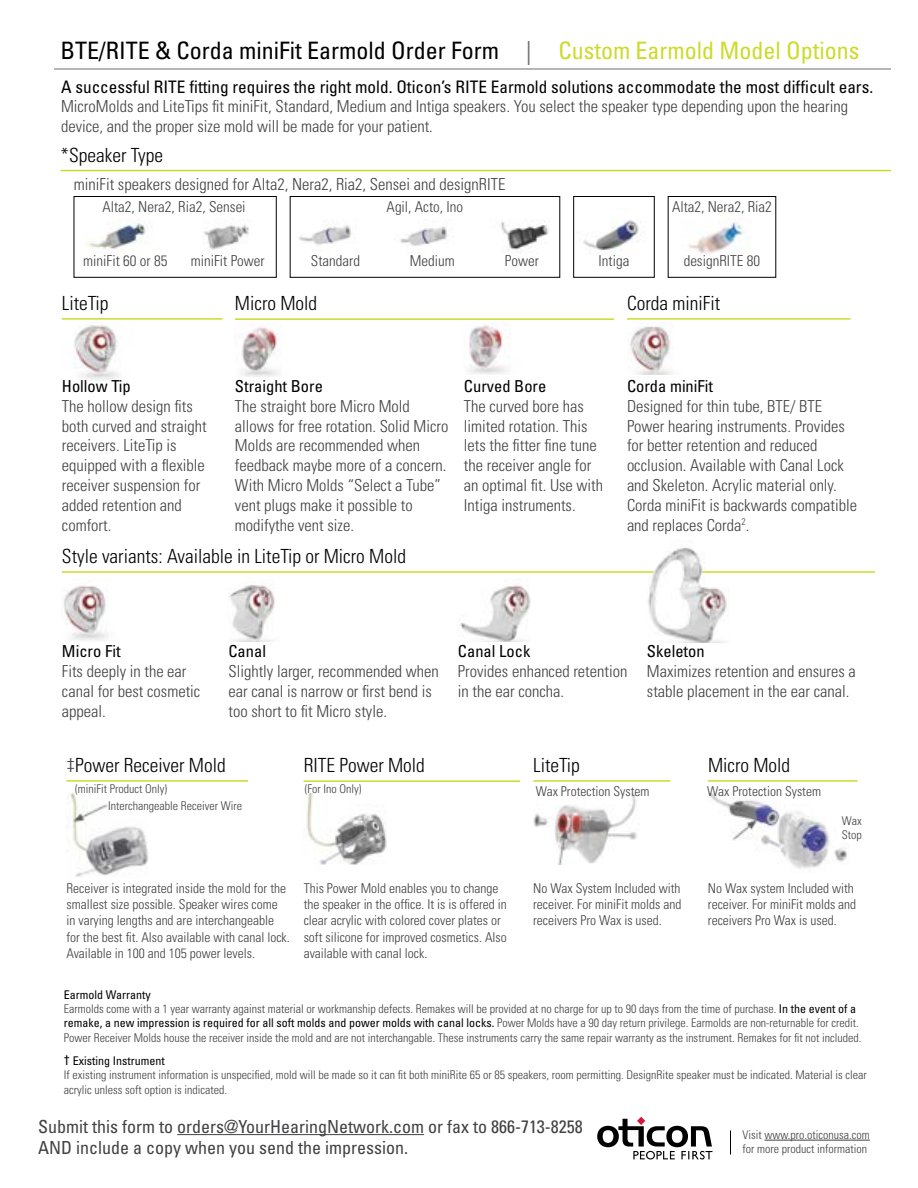
<style>
.page{position:relative;width:918px;height:1188px;background:#fff}
.page>*{position:absolute;margin:0;border:0;box-sizing:border-box;transform-origin:0 0}
.t1{font:condensed 24px "Univers LT Std";color:#000}
.t2{font:300 condensed 19.5px "Univers LT Std";color:#000}
.t3{font:condensed 18px/21px "Univers LT Std";color:#414042}
.t4{font:condensed 17.25px "Univers LT Std";color:#000}
.t5{font:300 condensed 16.5px/19.8px "Univers LT Std";color:#414042}
.t6{font:condensed 16.5px "Univers LT Std";color:#000}
.t7{font:300 condensed 15px "Univers LT Std";color:#414042}
.t8{font:300 condensed 13.5px/16.2px "Univers LT Std";color:#414042}
.t9{font:300 condensed 12px/14.4px "Univers LT Std";color:#414042}
.s1{color:#6d6e71}
.s2{color:#ccdb29}
.s3{color:#414042}
.s4{font-weight:400;color:#000}
.s5{font-weight:400;font-size:13.5px;color:#000}
</style>
<div class="page">
<svg style="left:597px;top:1117px;width:115px;height:43px"></svg>
<hr style="left:764px;top:1140px;width:106px;height:1px;background:#414042">
<svg style="left:730px;top:1131px;width:1px;height:24px"></svg>
<hr style="left:177px;top:1134px;width:247px;height:1px;background:#414042">
<hr style="left:54px;top:69px;width:837px;height:1px;background:#6d6e71">
<hr style="left:60px;top:170px;width:831px;height:1px;background:#ccdb29">
<img style="left:85px;top:209px;width:661px;height:51px">
<div style="left:74px;top:196px;width:202px;height:82px;border:1px solid #000"></div>
<div style="left:290px;top:196px;width:270px;height:82px;border:1px solid #000"></div>
<div style="left:573px;top:196px;width:81px;height:82px;border:1px solid #000"></div>
<div style="left:668px;top:196px;width:108px;height:82px;border:1px solid #000"></div>
<hr style="left:62px;top:318px;width:160px;height:2px;background:#ccdb29">
<hr style="left:235px;top:318px;width:379px;height:2px;background:#ccdb29">
<hr style="left:627px;top:318px;width:223px;height:2px;background:#ccdb29">
<img style="left:73px;top:324px;width:45px;height:56px">
<img style="left:235px;top:327px;width:44px;height:50px">
<img style="left:469px;top:323px;width:38px;height:51px">
<img style="left:630px;top:326px;width:42px;height:48px">
<hr style="left:62px;top:571px;width:813px;height:2px;background:#ccdb29">
<img style="left:647px;top:547px;width:82px;height:96px">
<img style="left:62px;top:585px;width:46px;height:56px">
<img style="left:228px;top:584px;width:47px;height:57px">
<img style="left:460px;top:578px;width:71px;height:63px">
<hr style="left:66px;top:780px;width:182px;height:2px;background:#ccdb29">
<hr style="left:304px;top:780px;width:216px;height:2px;background:#ccdb29">
<hr style="left:533px;top:780px;width:137px;height:2px;background:#ccdb29">
<hr style="left:708px;top:780px;width:150px;height:2px;background:#ccdb29">
<img style="left:67px;top:794px;width:81px;height:83px">
<img style="left:304px;top:794px;width:83px;height:71px">
<img style="left:533px;top:794px;width:104px;height:70px">
<img style="left:708px;top:794px;width:139px;height:75px">
<h1 class="t1" style="left:60px;top:35px;width:801px">BTE/RITE &amp; Corda miniFit Earmold Order Form <span class="s1">|</span> <span class="s2">Custom Earmold Model Options</span></h1>
<p class="t4" style="left:61px;top:75px;width:814px">A successful RITE fitting requires the right mold. Oticon’s RITE Earmold solutions accommodate the most difficult ears.</p>
<p class="t5" style="left:61px;top:97px;width:789px">MicroMolds and LiteTips fit miniFit, Standard, Medium and Intiga speakers. You select the speaker type depending upon the hearing device, and the proper size mold will be made for your patient.</p>
<p class="t2" style="left:60px;top:143px;width:104px">*Speaker Type</p>
<p class="t5" style="left:74px;top:175px;width:433px">miniFit speakers designed for Alta2, Nera2, Ria2, Sensei and designRITE</p>
<p class="t7" style="left:102px;top:198px;width:145px">Alta2, Nera2, Ria2, Sensei</p>
<p class="t7" style="left:387px;top:198px;width:78px">Agil, Acto, Ino</p>
<p class="t7" style="left:672px;top:198px;width:101px">Alta2, Nera2, Ria2</p>
<p class="t7" style="left:83px;top:252px;width:86px">miniFit 60 or 85</p>
<p class="t7" style="left:191px;top:252px;width:76px">miniFit Power</p>
<p class="t7" style="left:311px;top:252px;width:51px">Standard</p>
<p class="t7" style="left:410px;top:252px;width:46px">Medium</p>
<p class="t7" style="left:505px;top:252px;width:36px">Power</p>
<p class="t7" style="left:599px;top:252px;width:32px">Intiga</p>
<p class="t7" style="left:684px;top:252px;width:78px">designRITE 80</p>
<p class="t2" style="left:62px;top:291px;width:48px">LiteTip</p>
<p class="t2" style="left:235px;top:292px;width:84px">Micro Mold</p>
<p class="t2" style="left:627px;top:291px;width:95px">Corda miniFit</p>
<p class="t6" style="left:62px;top:376px;width:70px">Hollow Tip</p>
<p class="t5" style="left:62px;top:396px;width:146px">The hollow design fits both curved and straight receivers. LiteTip is equipped with a flexible receiver suspension for added retention and comfort.</p>
<p class="t6" style="left:235px;top:376px;width:89px">Straight Bore</p>
<p class="t5" style="left:235px;top:396px;width:215px">The straight bore Micro Mold allows for free rotation. Solid Micro<br>Molds are recommended when feedback maybe more of a concern.<br>With Micro Molds “Select a Tube” vent plugs make it possible to modifythe vent size.</p>
<p class="t2" style="left:62px;top:544px;width:346px">Style variants: Available in LiteTip or Micro Mold</p>
<p class="t6" style="left:464px;top:376px;width:84px">Curved Bore</p>
<p class="t5" style="left:464px;top:396px;width:141px">The curved bore has limited rotation. This lets the fitter fine tune the receiver angle for an optimal fit. Use with<br>Intiga instruments.</p>
<p class="t6" style="left:627px;top:376px;width:88px">Corda miniFit</p>
<p class="t5" style="left:627px;top:396px;width:231px">Designed for thin tube, BTE/ BTE Power hearing instruments. Provides for better retention and reduced occlusion. Available with Canal Lock and Skeleton. Acrylic material only.<br>Corda miniFit is backwards compatible and replaces Corda<sup>2</sup>.</p>
<p class="t6" style="left:62px;top:641px;width:60px">Micro Fit</p>
<p class="t5" style="left:62px;top:661px;width:140px">Fits deeply in the ear canal for best cosmetic appeal.</p>
<p class="t6" style="left:228px;top:641px;width:39px">Canal</p>
<p class="t5" style="left:228px;top:661px;width:212px">Slightly larger, recommended when ear canal is narrow or first bend is too short to fit Micro style.</p>
<p class="t6" style="left:458px;top:641px;width:74px">Canal Lock</p>
<p class="t5" style="left:458px;top:661px;width:171px">Provides enhanced retention in the ear concha.</p>
<p class="t6" style="left:647px;top:641px;width:59px">Skeleton</p>
<p class="t5" style="left:647px;top:661px;width:210px">Maximizes retention and ensures a stable placement in the ear canal.</p>
<p class="t2" style="left:66px;top:753px;width:161px"><span class="s3">‡</span>Power Receiver Mold</p>
<p class="t2" style="left:304px;top:754px;width:123px">RITE Power Mold</p>
<p class="t2" style="left:533px;top:753px;width:48px">LiteTip</p>
<p class="t2" style="left:708px;top:753px;width:84px">Micro Mold</p>
<p class="t9" style="left:75px;top:782px;width:93px">(miniFit Product Only)</p>
<p class="t9" style="left:305px;top:782px;width:58px">(For Ino Only)</p>
<p class="t9" style="left:108px;top:799px;width:135px">Interchangeable Receiver Wire</p>
<p class="t8" style="left:536px;top:783px;width:115px">Wax Protection System</p>
<p class="t8" style="left:707px;top:783px;width:115px">Wax Protection System</p>
<p class="t9" style="left:842px;top:813px;width:21px">Wax<br>Stop</p>
<p class="t8" style="left:66px;top:880px;width:225px">Receiver is integrated inside the mold for the smallest size possible. Speaker wires come in varying lengths and are interchangeable for the best fit. Also available with canal lock.<br>Available in 100 and 105 power levels.</p>
<p class="t8" style="left:304px;top:880px;width:205px">This Power Mold enables you to change the speaker in the office. It is is offered in clear acrylic with colored cover plates or soft silicone for improved cosmetics. Also available with canal lock.</p>
<p class="t8" style="left:533px;top:880px;width:150px;text-align:justify">No Wax System Included with receiver. For miniFit molds and receivers Pro Wax is used.</p>
<p class="t8" style="left:708px;top:880px;width:150px">No Wax system Included with receiver. For miniFit molds and receivers Pro Wax is used.</p>
<p class="t9" style="left:64px;top:987px;width:799px"><span class="s4">Earmold Warranty<br></span>Earmolds come with a 1 year warranty against material or workmanship defects. Remakes will be provided at no charge for up to 90 days from the time of purchase. <span class="s4">In the event of a remake, a new impression is required for all soft molds and power molds with canal locks.</span> Power Molds have a 90 day return privilege. Earmolds are non-returnable for credit.<br>Power Receiver Molds house the receiver inside the mold and are not interchangable. These instruments carry the same repair warranty as the instrument. Remakes for fit not included.</p>
<p class="t9" style="left:64px;top:1053px;width:804px"><span class="s5">†</span> <span class="s4">Existing Instrument<br></span>If existing instrument information is unspecified, mold will be made so it can fit both miniRite 65 or 85 speakers, room permitting. DesignRite speaker must be indicated. Material is clear acrylic unless soft option is indicated.</p>
<p class="t3" style="left:38px;top:1116px;width:546px">Submit this form to orders@YourHearingNetwork.com or fax to 866-713-8258<br>AND include a copy when you send the impression.</p>
<p class="t9" style="left:742px;top:1128px;width:129px">Visit www.pro.oticonusa.com for more product information</p>
</div>
